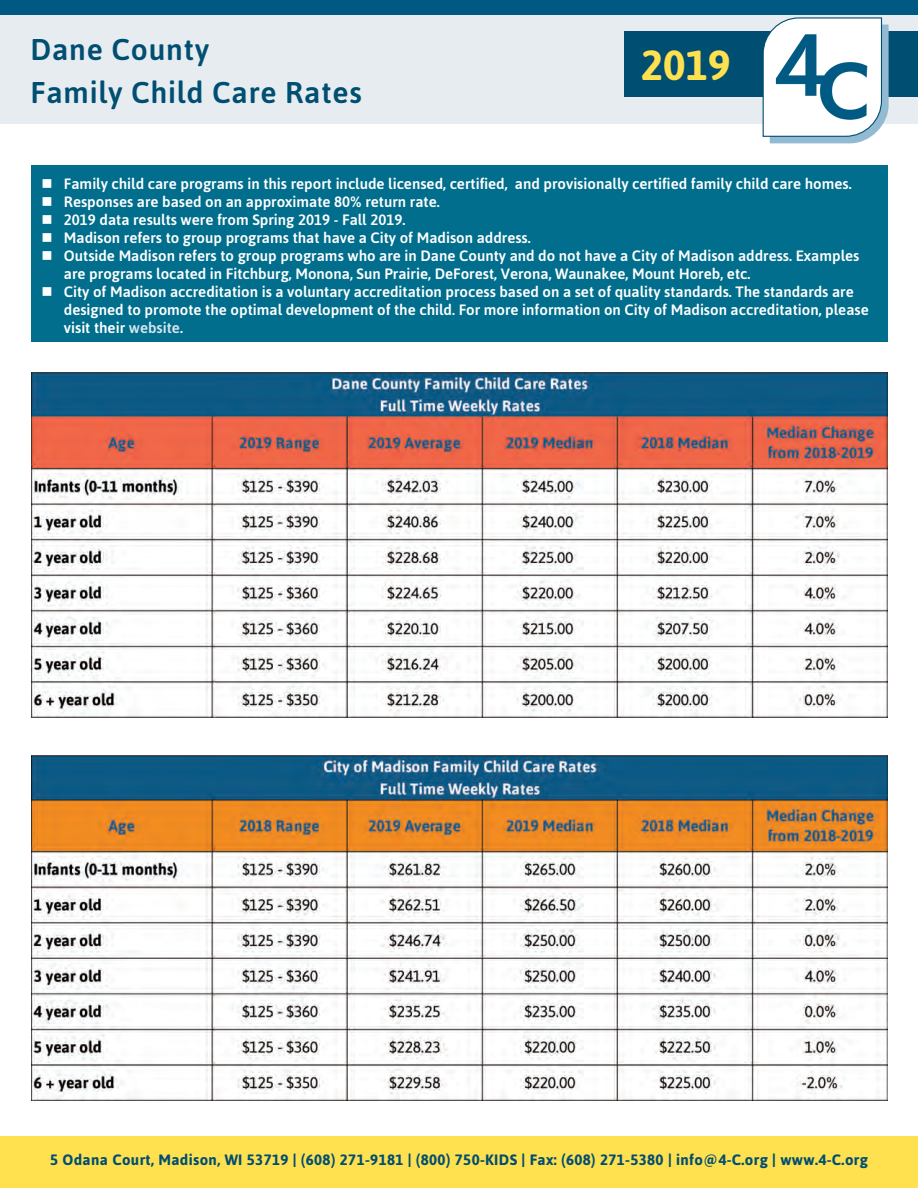
<style>
.page{position:relative;width:918px;height:1188px;background:#fff}
.page>*{position:absolute;margin:0;border:0;box-sizing:border-box;transform-origin:0 0}
.t1{font:700 42px "Asap";color:#ffe04e}
.t2{font:500 30px "Asap";letter-spacing:.025em;color:#004e71}
.t3{font:500 15px/18px "Asap";color:#fff}
.t4{font:700 15px "Asap";letter-spacing:.025em;color:#004e71}
.s1{color:#d7e5ef}
</style>
<div class="page">
<div style="left:31px;top:165px;width:857px;height:177px;background:#006e8c"></div>
<div style="left:0;top:14px;width:918px;height:110px;background:#e6ecf0"></div>
<div style="left:0;top:0;width:918px;height:14px;background:#005983"></div>
<div style="left:625px;top:31px;width:293px;height:66px;background:#004e71"></div>
<div style="left:0;top:1137px;width:918px;height:51px;background:#ffe04e"></div>
<svg style="left:762px;top:17px;width:127px;height:126px"></svg>
<img style="left:776px;top:34px;width:92px;height:87px">
<img style="left:31px;top:372px;width:857px;height:345px">
<img style="left:31px;top:755px;width:857px;height:346px">
<p class="t2" style="left:31px;top:30px;width:180px">Dane County</p>
<p class="t2" style="left:31px;top:73px;width:333px">Family Child Care Rates</p>
<p class="t1" style="left:641px;top:37px;width:91px">2019</p>
<p class="t3" style="left:41px;top:174px;width:812px">■ Family child care programs in this report include licensed, certified, and provisionally certified family child care homes.</p>
<p class="t3" style="left:41px;top:192px;width:400px">■ Responses are based on an approximate 80% return rate.</p>
<p class="t3" style="left:41px;top:210px;width:366px">■ 2019 data results were from Spring 2019 - Fall 2019.</p>
<p class="t3" style="left:41px;top:228px;width:491px">■ Madison refers to group programs that have a City of Madison address.</p>
<p class="t3" style="left:64px;top:246px;width:797px;text-indent:-22px">■ Outside Madison refers to group programs who are in Dane County and do not have a City of Madison address. Examples are programs located in Fitchburg, Monona, Sun Prairie, DeForest, Verona, Waunakee, Mount Horeb, etc.</p>
<p class="t3" style="left:64px;top:282px;width:806px;text-indent:-22px">■ City of Madison accreditation is a voluntary accreditation process based on a set of quality standards. The standards are designed to promote the optimal development of the child. For more information on City of Madison accreditation, please visit their <span class="s1">website</span>.</p>
<p class="t4" style="left:50px;top:1149px;width:819px">5 Odana Court, Madison, WI 53719 | (608) 271-9181 | (800) 750-KIDS | Fax: (608) 271-5380 | info@4-C.org | www.4-C.org</p>
</div>
